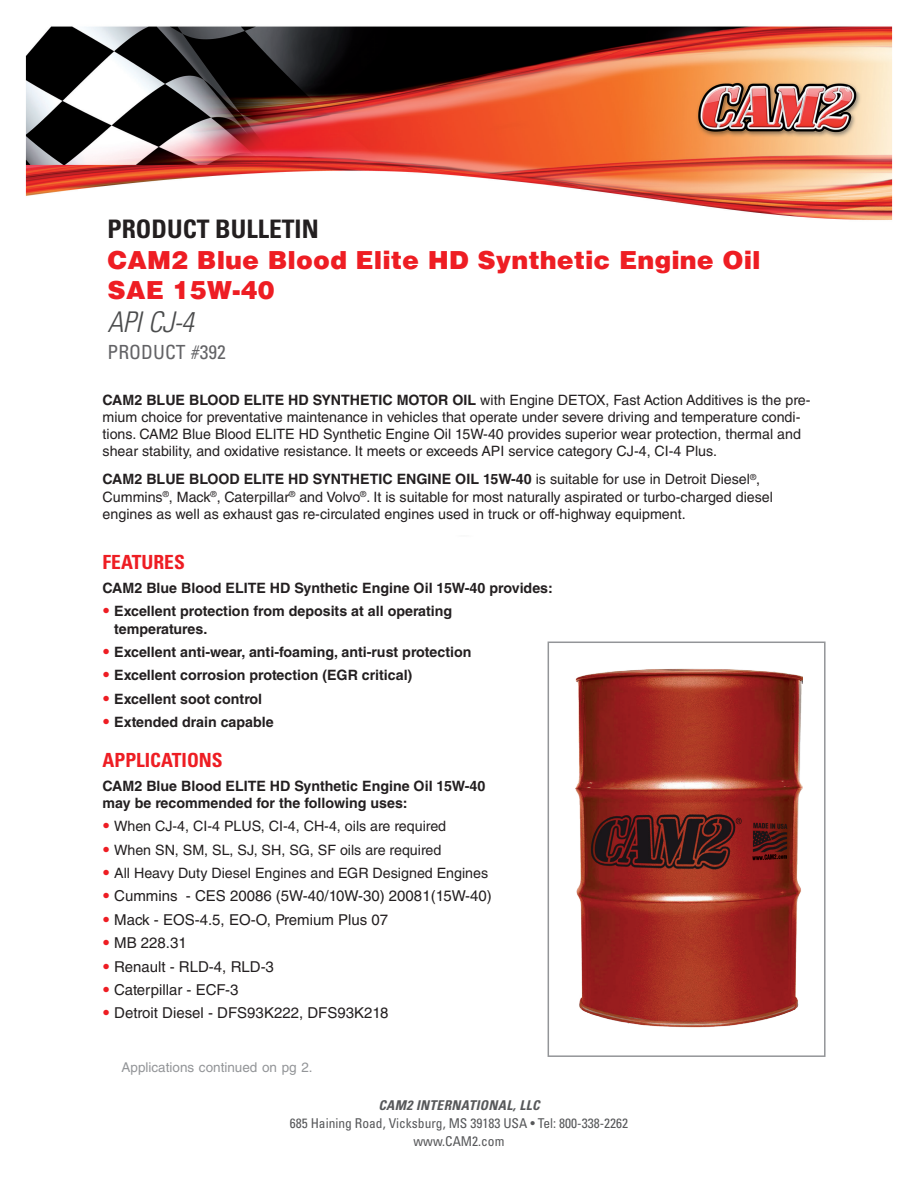
<style>
.page{position:relative;width:918px;height:1188px;background:#fff}
.page>*{position:absolute;margin:0;border:0;box-sizing:border-box;transform-origin:0 0}
.t1{font:italic 300 condensed 28.5px "Univers LT Std";color:#4b4c4d}
.t2{font:900 25.5px/30.6px "Helvetica";color:#ee1d23}
.t3{font:700 condensed 25.5px "Univers LT Std";color:#231f20}
.t4{font:700 condensed 19.5px "Univers LT Std";color:#ee1d23}
.t5{font:condensed 19.5px "Univers LT Std";color:#636366}
.t6{font:15px "Helvetica LT Std";color:#231f20}
.t7{font:14.25px/17.2px "Helvetica LT Std";color:#231f20}
.t8{font:700 14.25px/17.2px "Helvetica LT Std";color:#231f20}
.t9{font:condensed 13.5px/18px "Univers LT Std";color:#57585a;text-align:center}
.t10{font:13.5px "Helvetica LT Std";color:#939598}
.t11{font:italic 700 condensed 13.5px "Univers LT Std";letter-spacing:.025em;color:#57585a}
.s1{font-weight:700}
.s2{font-family:"Helvetica";font-weight:900;font-size:15px;color:#ee1d23}
.s3{font-family:"Helvetica";font-weight:900;color:#ee1d23}
</style>
<div class="page">
<img style="left:25px;top:26px;width:868px;height:1031px">
<div style="left:548px;top:642px;width:278px;height:415px;border:2px solid #939598"></div>
<img style="left:571px;top:667px;width:231px;height:365px">
<h2 class="t3" style="left:108px;top:213px;width:213px">PRODUCT BULLETIN</h2>
<h2 class="t2" style="left:108px;top:244px;width:655px">CAM2 Blue Blood Elite HD Synthetic Engine Oil<br>SAE 15W-40</h2>
<h1 class="t1" style="left:108px;top:305px;width:88px">API CJ-4</h1>
<h3 class="t5" style="left:108px;top:340px;width:120px">PRODUCT #392</h3>
<p class="t7" style="left:103px;top:391px;width:709px"><span class="s1">CAM2 BLUE BLOOD ELITE HD SYNTHETIC MOTOR OIL</span> with Engine DETOX, Fast Action Additives is the pre&shy;mium choice for preventative maintenance in vehicles that operate under severe driving and temperature condi&shy;tions. CAM2 Blue Blood ELITE HD Synthetic Engine Oil 15W-40 provides superior wear protection, thermal and shear stability, and oxidative resistance. It meets or exceeds API service category CJ-4, CI-4 Plus.</p>
<p class="t7" style="left:103px;top:471px;width:672px"><span class="s1">CAM2 BLUE BLOOD ELITE HD SYNTHETIC ENGINE OIL 15W-40</span> is suitable for use in Detroit Diesel<sup>®</sup>,<br>Cummins<sup>®</sup>, Mack<sup>®</sup>, Caterpillar<sup>®</sup> and Volvo<sup>®</sup>. It is suitable for most naturally aspirated or turbo-charged diesel engines as well as exhaust gas re-circulated engines used in truck or off-highway equipment.</p>
<h3 class="t4" style="left:103px;top:550px;width:84px">FEATURES</h3>
<p class="t8" style="left:103px;top:579px;width:452px">CAM2 Blue Blood ELITE HD Synthetic Engine Oil 15W-40 provides:</p>
<p class="t8" style="left:114px;top:603px;width:340px;text-indent:-12px"><span class="s2">•</span> Excellent protection from deposits at all operating temperatures.</p>
<p class="t8" style="left:103px;top:643px;width:370px"><span class="s2">•</span> Excellent anti-wear, anti-foaming, anti-rust protection</p>
<p class="t8" style="left:103px;top:667px;width:311px"><span class="s2">•</span> Excellent corrosion protection (EGR critical)</p>
<p class="t8" style="left:103px;top:690px;width:161px"><span class="s2">•</span> Excellent soot control</p>
<p class="t8" style="left:103px;top:713px;width:172px"><span class="s2">•</span> Extended drain capable</p>
<h3 class="t4" style="left:103px;top:748px;width:122px">APPLICATIONS</h3>
<p class="t8" style="left:103px;top:777px;width:384px">CAM2 Blue Blood ELITE HD Synthetic Engine Oil 15W-40 may be recommended for the following uses:</p>
<p class="t7" style="left:103px;top:818px;width:345px"><span class="s2">•</span> When CJ-4, CI-4 PLUS, CI-4, CH-4, oils are required</p>
<p class="t7" style="left:103px;top:841px;width:340px"><span class="s2">•</span> When SN, SM, SL, SJ, SH, SG, SF oils are required</p>
<p class="t7" style="left:103px;top:864px;width:387px"><span class="s2">•</span> All Heavy Duty Diesel Engines and EGR Designed Engines</p>
<p class="t6" style="left:103px;top:887px;width:391px"><span class="s3">•</span> Cummins - CES 20086 (5W-40/10W-30) 20081(15W-40)</p>
<p class="t6" style="left:103px;top:911px;width:287px"><span class="s3">•</span> Mack - EOS-4.5, EO-O, Premium Plus 07</p>
<p class="t6" style="left:103px;top:934px;width:86px"><span class="s3">•</span> MB 228.31</p>
<p class="t6" style="left:103px;top:958px;width:173px"><span class="s3">•</span> Renault - RLD-4, RLD-3</p>
<p class="t6" style="left:103px;top:981px;width:137px"><span class="s3">•</span> Caterpillar - ECF-3</p>
<p class="t6" style="left:103px;top:1004px;width:287px"><span class="s3">•</span> Detroit Diesel - DFS93K222, DFS93K218</p>
<p class="t10" style="left:122px;top:1060px;width:193px">Applications continued on pg 2.</p>
<p class="t11" style="left:378px;top:1097px;width:163px">CAM2 INTERNATIONAL, LLC</p>
<p class="t9" style="left:290px;top:1114px;width:340px">685 Haining Road, Vicksburg, MS 39183 USA • Tel: 800-338-2262 www.CAM2.com</p>
</div>
